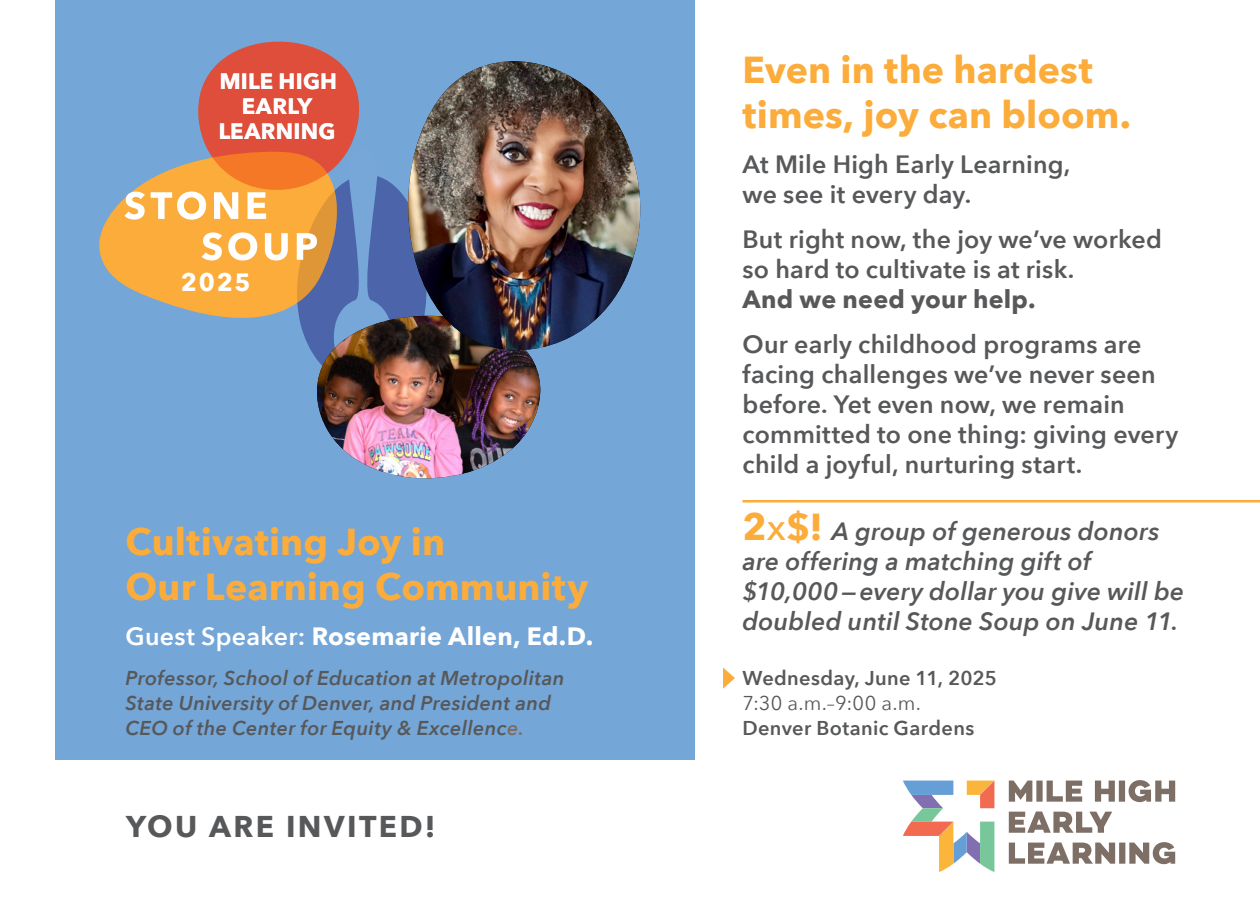
<style>
.page{position:relative;width:1260px;height:900px;background:#fff}
.page>*{position:absolute;margin:0;border:0;box-sizing:border-box;transform-origin:0 0}
.t1{font:700 37.5px/45px "Avenir Next";color:#fbac3b}
.caps_dividers{font:700 30px "Avenir Next";letter-spacing:.08em;color:#57585a}
.t2{font:600 25px/30px "Avenir Next";letter-spacing:.01em;color:#57585a}
.t3{font:italic 600 25px/30px "Avenir Next";letter-spacing:.005em;color:#57585a}
.t4{font:700 25px "Avenir Next";letter-spacing:.01em;color:#fff}
.t5{font:700 22px/25.2px "Avenir Next LT Pro";letter-spacing:.015em;color:#fff;text-align:center}
.t6{font:italic 600 20px/25px "Avenir Next";letter-spacing:.015em;color:#57585a}
.t7{font:600 20px/25px "Avenir Next";letter-spacing:.02em;color:#57585a}
.s1{font-weight:600}
.s2{color:#7d6e66}
.s3{font-weight:700}
.s4{font-weight:700;font-style:normal;font-size:37.5px;color:#fbac3b}
.s5{font-weight:500;font-style:normal;font-size:37.5px;color:#fbac3b}
.s6{font-weight:400}
</style>
<div class="page">
<div style="left:55px;top:0;width:640px;height:788px;background:#74a6d8"></div>
<div style="left:0;top:760px;width:1260px;height:140px;background:#fff"></div>
<svg style="left:903px;top:781px;width:91px;height:91px"></svg>
<svg style="left:1009px;top:780px;width:166px;height:84px"></svg>
<svg style="left:723px;top:668px;width:12px;height:21px"></svg>
<hr style="left:742px;top:500px;width:518px;height:2px;background:#fbac3b">
<svg style="left:99px;top:199px;width:25px;height:86px;fill:#fbac3b"></svg>
<svg style="left:124px;top:41px;width:417px;height:438px"></svg>
<svg style="left:397px;top:43px;width:144px;height:312px"></svg>
<img style="left:406px;top:61px;width:235px;height:292px">
<p class="t5" style="left:218px;top:68px;width:120px">MILE HIGH<br>EARLY<br>LEARNING</p>
<p class="t4" style="left:181px;top:260px;width:72px">2025</p>
<p class="t1" style="left:125px;top:519px;width:464px">Cultivating Joy in<br>Our Learning Community</p>
<p class="t4" style="left:125px;top:615px;width:469px"><span class="s1">Guest Speaker:</span> Rosemarie Allen, Ed.D.</p>
<p class="t6" style="left:125px;top:665px;width:441px">Professor, School of Education at Metropolitan<br>State University of Denver, and President and<br>CEO of the Center for Equity &amp; Excellenc<span class="s2">e.</span></p>
<p class="caps_dividers" style="left:126px;top:800px;width:311px">YOU ARE INVITED!</p>
<p class="t1" style="left:742px;top:46px;width:390px">Even in the hardest times, joy can bloom.</p>
<p class="t2" style="left:742px;top:148px;width:329px">At Mile High Early Learning, we see it every day.</p>
<p class="t2" style="left:742px;top:223px;width:421px">But right now, the joy we’ve worked so hard to cultivate is at risk.<br><span class="s3">And we need your help.</span></p>
<p class="t2" style="left:742px;top:328px;width:437px">Our early childhood programs are facing challenges we’ve never seen before. Yet even now, we remain committed to one thing: giving every child a joyful, nurturing start.</p>
<p class="t3" style="left:742px;top:516px;width:443px"><span class="s4">2</span><span class="s5">x</span><span class="s4">$!</span> A group of generous donors are offering a matching gift of $10,000—every dollar you give will be doubled until Stone Soup on June 11.</p>
<p class="t7" style="left:742px;top:665px;width:256px">Wednesday, June 11, 2025<br><span class="s6">7:30 a.m.–9:00 a.m.</span></p>
<p class="t7" style="left:742px;top:715px;width:233px">Denver Botanic Gardens</p>
</div>
